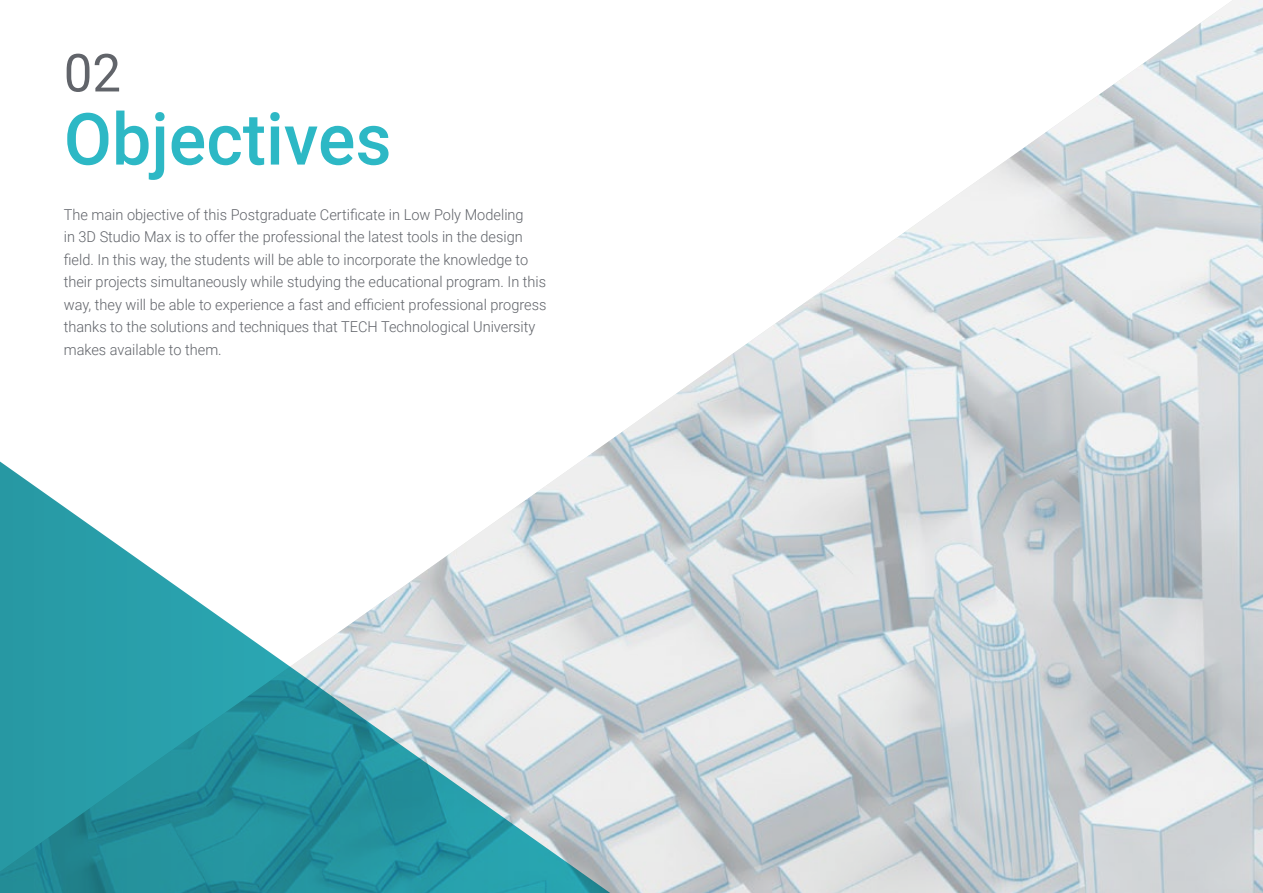
<style>
.page{position:relative;width:1263px;height:893px;background:#fff}
.page>*{position:absolute;margin:0;border:0;box-sizing:border-box;transform-origin:0 0}
.t1{font:500 72px "Roboto";color:#2db8c5}
.t2{font:52.5px "Roboto";color:#61646a}
.t3{font:300 15px/22.5px "Roboto";color:#61646a}
</style>
<div class="page">
<img style="left:602px;top:0;width:661px;height:893px">
<svg style="left:0;top:446px;width:640px;height:447px"></svg>
<h2 class="t2" style="left:64px;top:36px;width:59px">02</h2>
<h1 class="t1" style="left:64px;top:89px;width:329px">Objectives</h1>
<p class="t3" style="left:64px;top:203px;width:484px">The main objective of this Postgraduate Certificate in Low Poly Modeling<br>in 3D Studio Max is to offer the professional the latest tools in the design field. In this way, the students will be able to incorporate the knowledge to their projects simultaneously while studying the educational program. In this way, they will be able to experience a fast and efficient professional progress thanks to the solutions and techniques that TECH Technological University makes available to them.</p>
</div>
